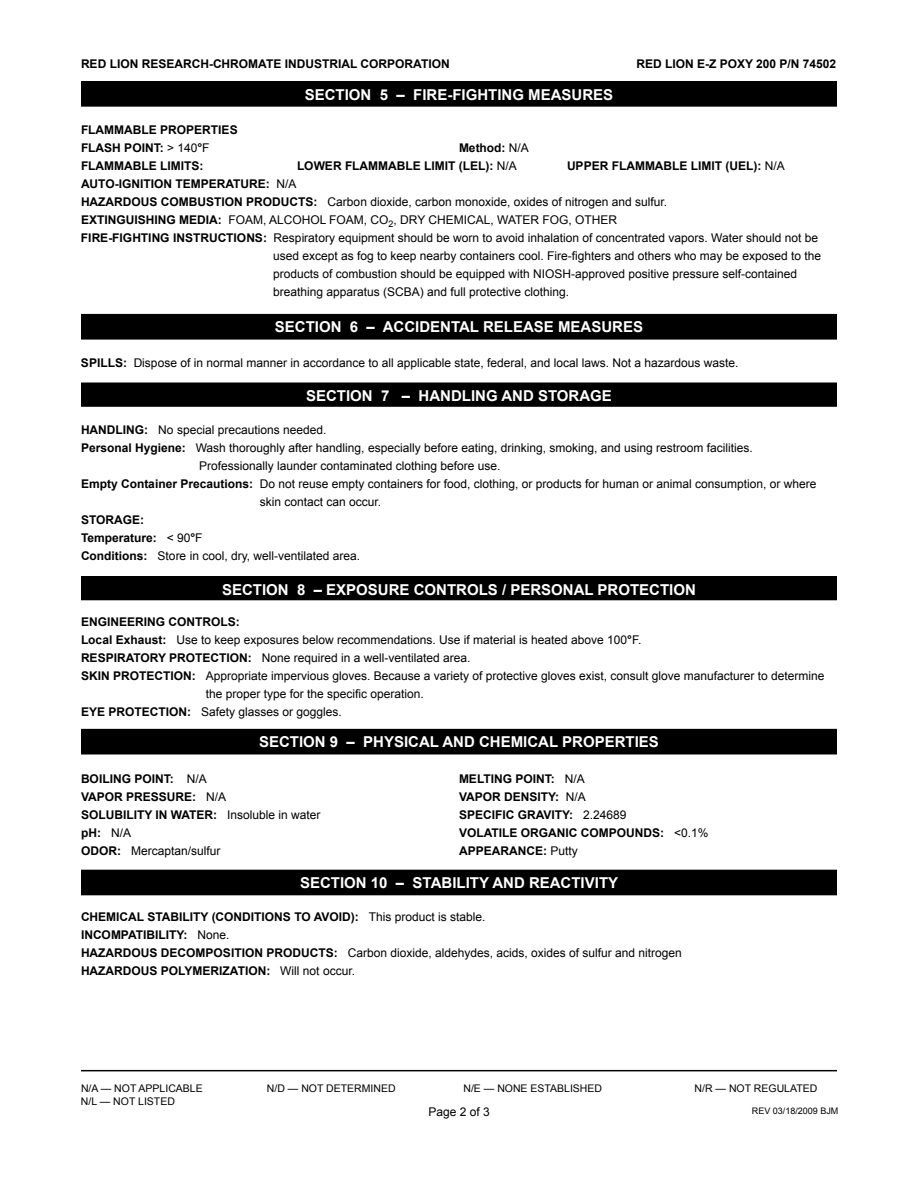
<style>
.page{position:relative;width:918px;height:1188px;background:#fff}
.page>*{position:absolute;margin:0;border:0;box-sizing:border-box;transform-origin:0 0}
.t1{font:700 15px "Arial";color:#fff}
.t2{font:12px/18px "Arial";color:#000}
.t3{font:700 12px/18px "Arial";color:#000}
.t4{font:10.5px "Arial";color:#000}
.t5{font:9px "Arial";color:#000}
.s1{font-weight:700}
.s2{font-weight:400}
</style>
<div class="page">
<hr style="left:81px;top:1070px;width:756px;height:1px;background:#000">
<div style="left:82px;top:577px;width:754px;height:23px;background:#000"></div>
<div style="left:81px;top:576px;width:756px;height:24px;border:2px solid #000"></div>
<div style="left:82px;top:730px;width:754px;height:24px;background:#000"></div>
<div style="left:81px;top:729px;width:756px;height:25px;border:2px solid #000"></div>
<div style="left:82px;top:870px;width:754px;height:25px;background:#000"></div>
<div style="left:82px;top:383px;width:754px;height:23px;background:#000"></div>
<div style="left:81px;top:382px;width:756px;height:25px;border:2px solid #000"></div>
<div style="left:82px;top:82px;width:754px;height:24px;background:#000"></div>
<div style="left:81px;top:81px;width:756px;height:26px;border:2px solid #000"></div>
<div style="left:82px;top:315px;width:754px;height:24px;background:#000"></div>
<div style="left:81px;top:314px;width:756px;height:26px;border:2px solid #000"></div>
<p class="t3" style="left:81px;top:55px;width:37px">RED LION</p>
<p class="t3" style="left:142px;top:55px;width:18px">RESEA</p>
<p class="t3" style="left:183px;top:55px;width:84px">RCH-CHROMATE</p>
<p class="t3" style="left:285px;top:55px;width:61px">IN DUSTRIAL</p>
<p class="t3" style="left:361px;top:55px;width:61px">CORPORATION</p>
<p class="t3" style="left:636px;top:55px;width:37px">RED LION</p>
<p class="t3" style="left:697px;top:55px;width:141px">E-Z POXY 200 P/N 74502</p>
<p class="t1" style="left:305px;top:84px;width:11px">SECTION</p>
<p class="t1" style="left:380px;top:84px;width:172px">5 – FIRE-FIGHTING MEAS</p>
<p class="t1" style="left:572px;top:84px;width:32px">URES</p>
<p class="t3" style="left:81px;top:121px;width:9px">FLA</p>
<p class="t3" style="left:104px;top:121px;width:115px">MMABLE PROPERTIES</p>
<p class="t3" style="left:81px;top:139px;width:9px">FLAS</p>
<p class="t3" style="left:112px;top:139px;width:28px">H POINT</p>
<p class="t2" style="left:160px;top:139px;width:50px"><span class="s1">:</span> &gt; 140<span class="s1">°</span>F</p>
<p class="t3" style="left:459px;top:139px;width:71px">Method: <span class="s2">N/A</span></p>
<p class="t3" style="left:81px;top:157px;width:9px">FLA</p>
<p class="t3" style="left:104px;top:157px;width:101px">MMABLE LIMITS:</p>
<p class="t3" style="left:297px;top:157px;width:175px">Lower flammable limit (LEL</p>
<p class="t2" style="left:486px;top:157px;width:33px"><span class="s1">):</span> N/A</p>
<p class="t3" style="left:567px;top:157px;width:219px">Upper flammable limit (UEL): <span class="s2">N/A</span></p>
<p class="t3" style="left:81px;top:175px;width:58px">AUTO-IGNITION</p>
<p class="t3" style="left:81px;top:175px;width:217px;text-indent:94px">TEMPERATURE: <span class="s2">N/A<br></span>HAZARDOUS COMBUSTION</p>
<p class="t3" style="left:246px;top:193px;width:52px">PRODUCTS</p>
<p class="t2" style="left:314px;top:193px;width:355px"><span class="s1">:</span> Carbon dioxide, carbon monoxide, oxides of nitrogen and sulfur.</p>
<p class="t2" style="left:81px;top:211px;width:538px;text-indent:35px"><span class="s1">GUISHING MEDIA:</span> FOAM, ALCOHOL FOAM, CO<sub>2</sub>, DRY CHEMICAL, WATER FOG, OTHER<br><span class="s1">FIRE-FIGHTING INST</span></p>
<p class="t3" style="left:81px;top:211px;width:8px">EXTIN</p>
<p class="t3" style="left:200px;top:229px;width:26px">RUCTIONS</p>
<p class="t2" style="left:273px;top:229px;width:550px;text-indent:-10px"><span class="s1">:</span> Respiratory equipment should be worn to avoid inhalation of concentrated vapors. Water should not be used except as fog to keep nearby containers cool. Fire-fighters and others who may be exposed to the products of combustion should be equipped with NIOSH-approved positive pressure self-contained breathing apparatus (SCBA) and full protective clothing.</p>
<p class="t1" style="left:275px;top:317px;width:370px">SECTION 6 – ACCIDENTAL RELEASE MEASURES</p>
<p class="t3" style="left:81px;top:354px;width:24px">SPILLS</p>
<p class="t2" style="left:123px;top:354px;width:617px"><span class="s1">:</span> Dispose of in normal manner in accordance to all applicable state, federal, and local laws. Not a hazardous waste.</p>
<p class="t1" style="left:306px;top:386px;width:11px">SECTION</p>
<p class="t1" style="left:381px;top:386px;width:168px">7 – HANDLING AND STO</p>
<p class="t1" style="left:569px;top:386px;width:43px">RAGE</p>
<p class="t2" style="left:81px;top:421px;width:247px"><span class="s1">HAN DLING:</span> No special precautions needed.</p>
<p class="t2" style="left:81px;top:439px;width:673px"><span class="s1">Personal Hygiene:</span> Wash thoroughly after handling, especially before eating, drinking, smoking, and using restroom facilities.</p>
<p class="t2" style="left:199px;top:457px;width:303px">Professionally launder contaminated clothing before use.</p>
<p class="t2" style="left:81px;top:475px;width:737px"><span class="s1">Empty Container Precautions:</span> Do not reuse empty containers for food, clothing, or products for human or animal consumption, or where</p>
<p class="t2" style="left:260px;top:493px;width:123px">skin contact can occur.</p>
<p class="t3" style="left:81px;top:511px;width:9px">STO</p>
<p class="t2" style="left:81px;top:511px;width:281px;text-indent:24px"><span class="s1">RAGE:<br>Temperature:</span> &lt; 90<span class="s1">°</span>F<br><span class="s1">Conditions:</span> Store in cool, dry, well-ventilated area.</p>
<p class="t1" style="left:222px;top:579px;width:11px">SECTION</p>
<p class="t1" style="left:297px;top:579px;width:129px">8 – EXPOSURE CONT</p>
<p class="t1" style="left:456px;top:579px;width:22px">ROLS</p>
<p class="t1" style="left:502px;top:579px;width:51px">/ PERSONAL</p>
<p class="t1" style="left:598px;top:579px;width:32px">PROTECTION</p>
<p class="t3" style="left:81px;top:613px;width:34px">ENGINEE</p>
<p class="t3" style="left:135px;top:613px;width:43px">RING CONT</p>
<p class="t3" style="left:202px;top:613px;width:18px">ROLS</p>
<p class="t2" style="left:81px;top:613px;width:562px;text-indent:155px"><span class="s1">:<br>Local Exhaust:</span> Use to keep exposures below recommendations. Use if material is heated above 100<span class="s1">°</span>F.<br><span class="s1">RESPIRATO</span></p>
<p class="t3" style="left:150px;top:649px;width:45px">RY PROTECTION</p>
<p class="t2" style="left:248px;top:649px;width:224px"><span class="s1">:</span> None required in a well-ventilated area.</p>
<p class="t3" style="left:81px;top:667px;width:58px">SKIN PROTECTION</p>
<p class="t2" style="left:206px;top:667px;width:620px;text-indent:-14px"><span class="s1">:</span> Appropriate impervious gloves. Because a variety of protective gloves exist, consult glove manufacturer to determine the proper type for the specific operation.</p>
<p class="t3" style="left:81px;top:703px;width:53px">EYE PROTECTION</p>
<p class="t2" style="left:187px;top:703px;width:156px"><span class="s1">:</span> Safety glasses or goggles.</p>
<p class="t1" style="left:259px;top:732px;width:11px">SECTION</p>
<p class="t1" style="left:330px;top:732px;width:75px">9 – PHYSICAL</p>
<p class="t1" style="left:442px;top:732px;width:91px">AND CHEMICAL</p>
<p class="t1" style="left:562px;top:732px;width:73px">PROPERTIES</p>
<p class="t3" style="left:81px;top:770px;width:16px">BOILIN</p>
<p class="t3" style="left:122px;top:770px;width:29px">G POINT</p>
<p class="t2" style="left:170px;top:770px;width:39px"><span class="s1">:</span> N/A</p>
<p class="t3" style="left:459px;top:770px;width:18px">MELTIN</p>
<p class="t3" style="left:503px;top:770px;width:29px">G POINT</p>
<p class="t2" style="left:551px;top:770px;width:36px"><span class="s1">:</span> N/A</p>
<p class="t3" style="left:81px;top:788px;width:71px">VAPOR PRESS</p>
<p class="t3" style="left:167px;top:788px;width:61px">URE: <span class="s2">N/A</span></p>
<p class="t3" style="left:459px;top:788px;width:62px">VAPOR DENSIT</p>
<p class="t2" style="left:548px;top:788px;width:39px"><span class="s1">Y:</span> N/A</p>
<p class="t3" style="left:81px;top:806px;width:9px">SOL</p>
<p class="t3" style="left:106px;top:806px;width:24px">UBILIT</p>
<p class="t3" style="left:144px;top:806px;width:46px">Y IN WATE</p>
<p class="t2" style="left:205px;top:806px;width:118px"><span class="s1">R:</span> Insoluble in water</p>
<p class="t3" style="left:459px;top:806px;width:24px">SPECIFIC</p>
<p class="t3" style="left:518px;top:806px;width:110px">GRAVITY: <span class="s2">2.24689</span></p>
<p class="t3" style="left:81px;top:824px;width:52px">pH: <span class="s2">N/A</span></p>
<p class="t3" style="left:459px;top:824px;width:17px">VOLATILE</p>
<p class="t3" style="left:521px;top:824px;width:36px">ORGANIC</p>
<p class="t3" style="left:581px;top:824px;width:129px">COMPOUNDS: <span class="s2">&lt;0.1%</span></p>
<p class="t2" style="left:81px;top:842px;width:141px"><span class="s1">ODOR:</span> Mercaptan/sulfur</p>
<p class="t3" style="left:459px;top:842px;width:60px">APPEARANCE</p>
<p class="t2" style="left:543px;top:842px;width:36px"><span class="s1">:</span> Putty</p>
<p class="t1" style="left:300px;top:873px;width:11px">SECTION</p>
<p class="t1" style="left:371px;top:873px;width:53px">10 – STA</p>
<p class="t1" style="left:442px;top:873px;width:19px">BILIT</p>
<p class="t1" style="left:479px;top:873px;width:71px">Y AN D REACTI</p>
<p class="t1" style="left:585px;top:873px;width:35px">VITY</p>
<p class="t3" style="left:81px;top:908px;width:44px">CHEMICAL</p>
<p class="t3" style="left:147px;top:908px;width:9px">STA</p>
<p class="t3" style="left:171px;top:908px;width:15px">BILIT</p>
<p class="t3" style="left:201px;top:908px;width:25px">Y (CON</p>
<p class="t3" style="left:242px;top:908px;width:17px">DITIONS</p>
<p class="t2" style="left:294px;top:908px;width:193px"><span class="s1">TO AVOI D):</span> This product is stable.</p>
<p class="t3" style="left:81px;top:926px;width:9px">INCO</p>
<p class="t3" style="left:111px;top:926px;width:51px">MPATIBILIT</p>
<p class="t3" style="left:81px;top:926px;width:150px;text-indent:96px">Y: <span class="s2">None.<br></span>HAZARDOUS DECO</p>
<p class="t3" style="left:196px;top:944px;width:26px">MPOSITION</p>
<p class="t3" style="left:266px;top:944px;width:52px">PRODUCTS</p>
<p class="t2" style="left:334px;top:944px;width:350px"><span class="s1">:</span> Carbon dioxide, aldehydes, acids, oxides of sulfur and nitrogen</p>
<p class="t3" style="left:81px;top:962px;width:157px">HAZARDOUS POLYMERIZATION</p>
<p class="t2" style="left:266px;top:962px;width:90px"><span class="s1">:</span> Will not occur.</p>
<p class="t4" style="left:81px;top:1082px;width:123px">N/A — NOT APPLICABLE</p>
<p class="t4" style="left:267px;top:1082px;width:130px">N/D — NOT DETERMINED</p>
<p class="t4" style="left:463px;top:1082px;width:140px">N/E — NONE ESTABLISHED</p>
<p class="t4" style="left:695px;top:1082px;width:124px">N/R — NOT REGULATED</p>
<p class="t4" style="left:81px;top:1094px;width:95px">N/L — NOT LISTED</p>
<p class="t5" style="left:752px;top:1105px;width:88px">REV 03/18/2009 BJM</p>
<p class="t2" style="left:428px;top:1103px;width:63px">Page 2 of 3</p>
</div>
